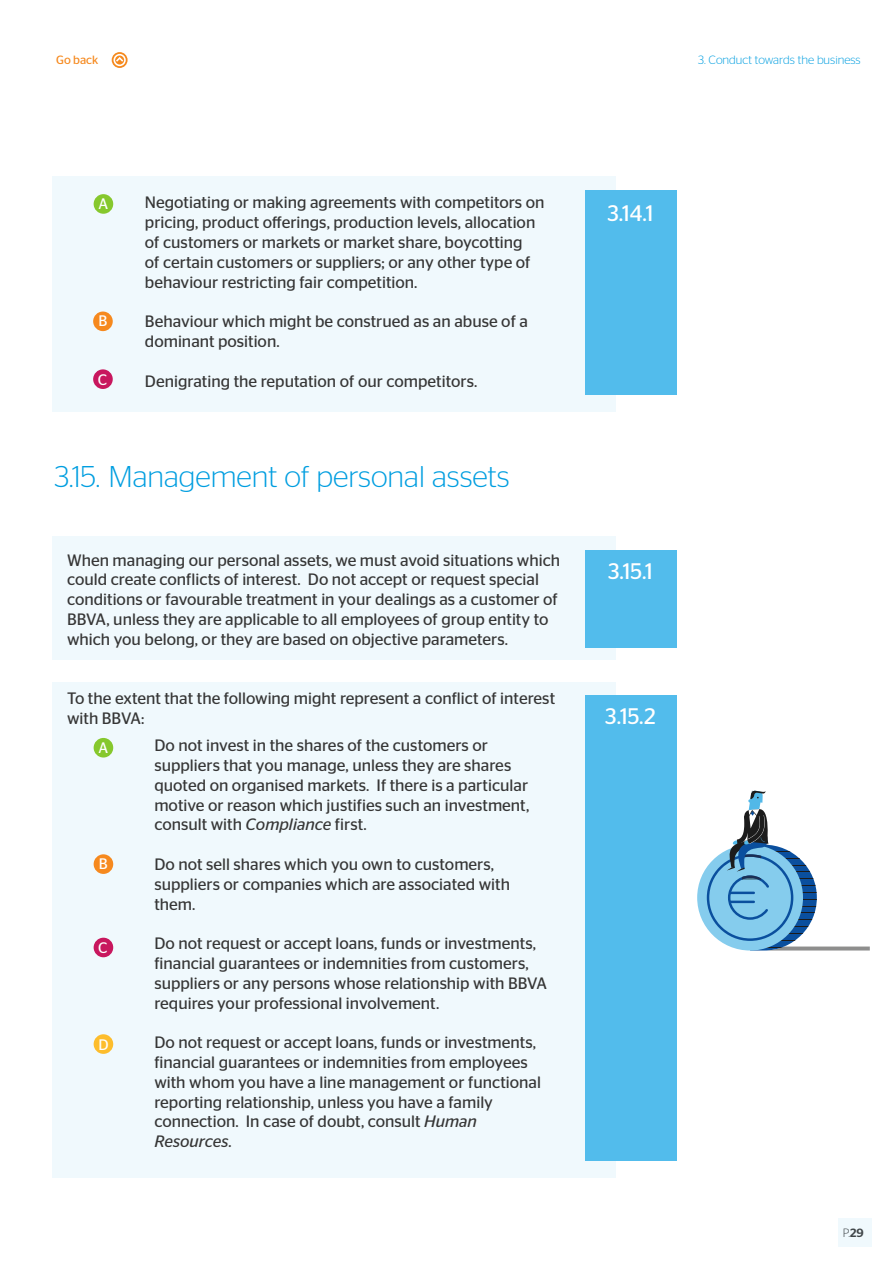
<style>
.page{position:relative;width:893px;height:1263px;background:#fff}
.page>*{position:absolute;margin:0;border:0;box-sizing:border-box;transform-origin:0 0}
.t1{font:300 30px "Stag Sans";color:#009ee0}
.t2{font:22.5px "Stag Sans";color:#fff}
.t3{font:16.5px/19.8px "Stag Sans";color:#363636}
.t4{font:15.15px "Stag Sans";color:#fff}
.t5{font:300 12px "Stag Sans";color:#009ee0}
.t6{font:12px "Stag Sans";color:#f6891e}
.t7{font:300 12px "Stag Sans";color:#404649}
.s1{font-style:italic}
.s2{font-weight:500}
</style>
<div class="page">
<div style="left:838px;top:1218px;width:33px;height:29px;background:#f0f9fd"></div>
<svg style="left:112px;top:52px;width:16px;height:16px"></svg>
<svg style="left:113px;top:53px;width:14px;height:14px"></svg>
<div style="left:53px;top:176px;width:563px;height:236px;background:#f0f9fd"></div>
<div style="left:53px;top:536px;width:563px;height:124px;background:#f0f9fd"></div>
<div style="left:53px;top:682px;width:563px;height:496px;background:#f0f9fd"></div>
<div style="left:585px;top:190px;width:91px;height:205px;background:#52bcec"></div>
<div style="left:585px;top:550px;width:91px;height:98px;background:#52bcec"></div>
<div style="left:585px;top:696px;width:91px;height:465px;background:#52bcec"></div>
<div style="left:94px;top:194px;width:19px;height:20px;background:#86c82d;border-radius:50%"></div>
<div style="left:93px;top:311px;width:20px;height:20px;background:#f6891e;border-radius:50%"></div>
<div style="left:93px;top:369px;width:20px;height:20px;background:#c8175e;border-radius:50%"></div>
<div style="left:94px;top:738px;width:19px;height:19px;background:#86c82d;border-radius:50%"></div>
<div style="left:94px;top:854px;width:19px;height:20px;background:#f6891e;border-radius:50%"></div>
<div style="left:94px;top:938px;width:19px;height:19px;background:#c8175e;border-radius:50%"></div>
<div style="left:94px;top:1034px;width:19px;height:20px;background:#fdbd2c;border-radius:50%"></div>
<div style="left:697px;top:845px;width:106px;height:105px;background:#85cced;border-radius:50%"></div>
<svg style="left:707px;top:790px;width:163px;height:160px"></svg>
<p class="t6" style="left:56px;top:53px;width:44px">Go back</p>
<p class="t5" style="left:698px;top:53px;width:164px">3. Conduct towards the business</p>
<p class="t4" style="left:99px;top:196px;width:11px">A</p>
<p class="t4" style="left:98px;top:312px;width:10px">B</p>
<p class="t4" style="left:98px;top:371px;width:11px">C</p>
<p class="t3" style="left:145px;top:193px;width:401px">Negotiating or making agreements with competitors on pricing, product offerings, production levels, allocation of customers or markets or market share, boycotting<br>of certain customers or suppliers; or any other type of behaviour restricting fair competition.</p>
<p class="t3" style="left:145px;top:311px;width:385px">Behaviour which might be construed as an abuse of a dominant position.</p>
<p class="t3" style="left:145px;top:371px;width:334px">Denigrating the reputation of our competitors.</p>
<h1 class="t1" style="left:54px;top:460px;width:457px">3.15. Management of personal assets</h1>
<p class="t3" style="left:67px;top:550px;width:494px">When managing our personal assets, we must avoid situations which could create conflicts of interest. Do not accept or request special conditions or favourable treatment in your dealings as a customer of BBVA, unless they are applicable to all employees of group entity to which you belong, or they are based on objective parameters.</p>
<p class="t3" style="left:67px;top:688px;width:490px">To the extent that the following might represent a conflict of interest with BBVA:</p>
<p class="t4" style="left:99px;top:739px;width:11px">A</p>
<p class="t4" style="left:99px;top:855px;width:10px">B</p>
<p class="t4" style="left:98px;top:939px;width:11px">C</p>
<p class="t4" style="left:98px;top:1036px;width:12px">D</p>
<p class="t3" style="left:154px;top:735px;width:376px">Do not invest in the shares of the customers or suppliers that you manage, unless they are shares quoted on organised markets. If there is a particular motive or reason which justifies such an investment, consult with <span class="s1">Compliance</span> first.</p>
<p class="t3" style="left:154px;top:854px;width:357px">Do not sell shares which you own to customers, suppliers or companies which are associated with them.</p>
<p class="t3" style="left:154px;top:933px;width:394px">Do not request or accept loans, funds or investments, financial guarantees or indemnities from customers, suppliers or any persons whose relationship with BBVA requires your professional involvement.</p>
<p class="t3" style="left:154px;top:1032px;width:388px">Do not request or accept loans, funds or investments, financial guarantees or indemnities from employees with whom you have a line management or functional reporting relationship, unless you have a family connection. In case of doubt, consult <span class="s1">Human Resources.</span></p>
<h2 class="t2" style="left:607px;top:201px;width:48px">3.14.1</h2>
<h2 class="t2" style="left:608px;top:558px;width:47px">3.15.1</h2>
<h2 class="t2" style="left:605px;top:704px;width:52px">3.15.2</h2>
<p class="t7" style="left:843px;top:1226px;width:23px">P.<span class="s2">29</span></p>
</div>
